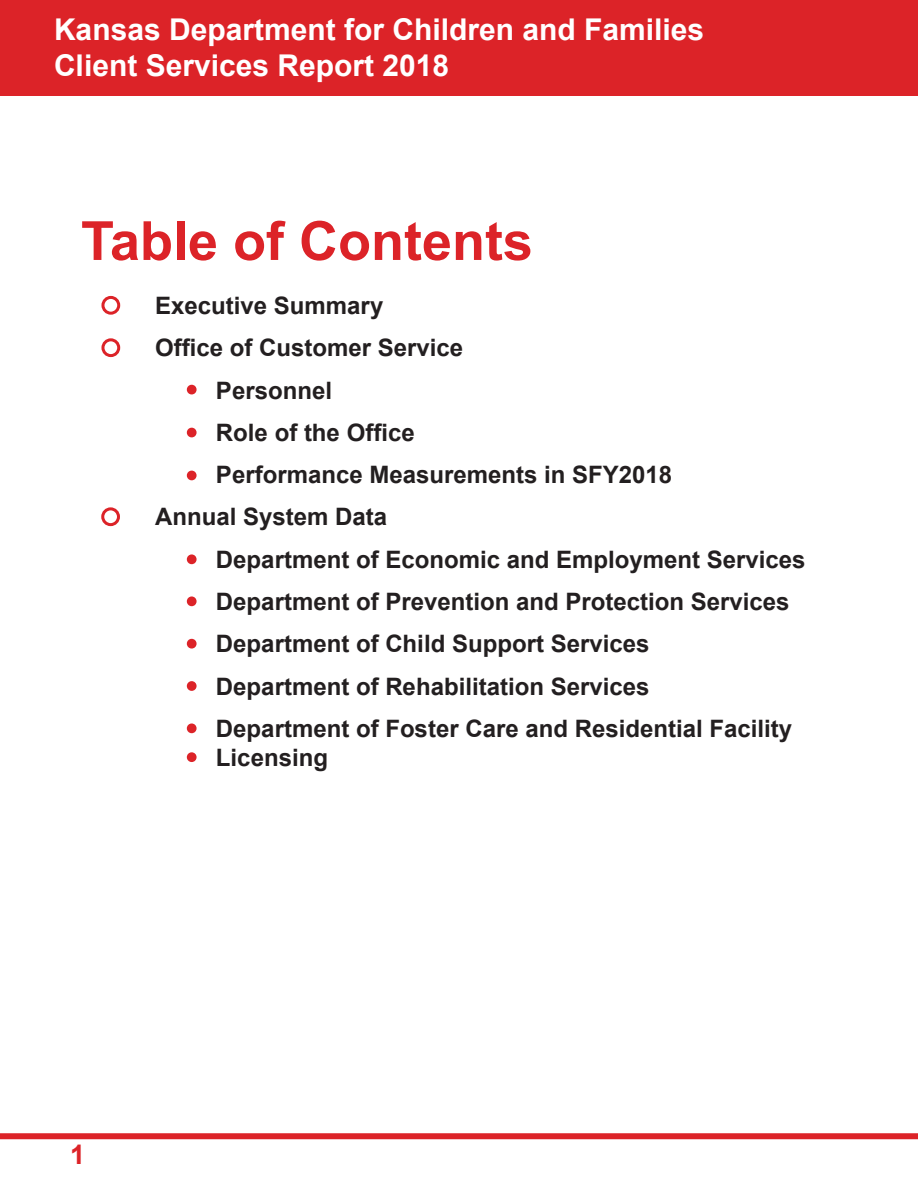
<style>
.page{position:relative;width:918px;height:1188px;background:#fff}
.page>*{position:absolute;margin:0;border:0;box-sizing:border-box;transform-origin:0 0}
.t1{font:700 54px "Arial";color:#dc2328}
.t2{font:700 30px/36px "Arial";color:#fff}
.t3{font:700 27px "Arial";color:#dc2328}
.Lbody{font:700 24px "Arial";color:#231f20}
</style>
<div class="page">
<div style="left:0;top:0;width:918px;height:95px;background:#dc2328"></div>
<div style="left:0;top:1133px;width:918px;height:6px;background:#dc2328"></div>
<div style="left:101px;top:296px;width:19px;height:19px;border:3px solid #dc2328;border-radius:50%"></div>
<div style="left:101px;top:338px;width:19px;height:19px;border:3px solid #dc2328;border-radius:50%"></div>
<div style="left:188px;top:386px;width:7px;height:7px;background:#dc2328;border-radius:50%"></div>
<div style="left:187px;top:385px;width:10px;height:9px;border:3px solid #dc2328;border-radius:50%"></div>
<div style="left:188px;top:429px;width:7px;height:7px;background:#dc2328;border-radius:50%"></div>
<div style="left:187px;top:428px;width:10px;height:9px;border:3px solid #dc2328;border-radius:50%"></div>
<div style="left:188px;top:472px;width:7px;height:7px;background:#dc2328;border-radius:50%"></div>
<div style="left:187px;top:471px;width:10px;height:9px;border:3px solid #dc2328;border-radius:50%"></div>
<div style="left:188px;top:556px;width:7px;height:7px;background:#dc2328;border-radius:50%"></div>
<div style="left:187px;top:554px;width:10px;height:10px;border:3px solid #dc2328;border-radius:50%"></div>
<div style="left:188px;top:598px;width:7px;height:7px;background:#dc2328;border-radius:50%"></div>
<div style="left:187px;top:596px;width:10px;height:10px;border:3px solid #dc2328;border-radius:50%"></div>
<div style="left:188px;top:640px;width:7px;height:7px;background:#dc2328;border-radius:50%"></div>
<div style="left:187px;top:639px;width:10px;height:10px;border:3px solid #dc2328;border-radius:50%"></div>
<div style="left:188px;top:683px;width:7px;height:6px;background:#dc2328;border-radius:50%"></div>
<div style="left:187px;top:681px;width:10px;height:10px;border:3px solid #dc2328;border-radius:50%"></div>
<div style="left:188px;top:725px;width:7px;height:7px;background:#dc2328;border-radius:50%"></div>
<div style="left:187px;top:723px;width:10px;height:10px;border:3px solid #dc2328;border-radius:50%"></div>
<div style="left:188px;top:754px;width:7px;height:7px;background:#dc2328;border-radius:50%"></div>
<div style="left:187px;top:752px;width:10px;height:10px;border:3px solid #dc2328;border-radius:50%"></div>
<div style="left:101px;top:507px;width:19px;height:19px;border:3px solid #dc2328;border-radius:50%"></div>
<p class="t2" style="left:54px;top:12px;width:652px">Kansas Department for Children and Families<br>Client Services Report 2018</p>
<h1 class="t1" style="left:81px;top:205px;width:454px">Table of Contents</h1>
<p class="Lbody" style="left:155px;top:290px;width:230px">Executive Summary</p>
<p class="Lbody" style="left:155px;top:332px;width:310px">Office of Customer Service</p>
<p class="Lbody" style="left:216px;top:374px;width:118px">Personnel</p>
<p class="Lbody" style="left:216px;top:416px;width:200px">Role of the Office</p>
<p class="Lbody" style="left:216px;top:459px;width:458px">Performance Measurements in SFY2018</p>
<p class="Lbody" style="left:155px;top:501px;width:234px">Annual System Data</p>
<p class="Lbody" style="left:216px;top:543px;width:591px">Department of Economic and Employment Services</p>
<p class="Lbody" style="left:216px;top:586px;width:575px">Department of Prevention and Protection Services</p>
<p class="Lbody" style="left:216px;top:628px;width:435px">Department of Child Support Services</p>
<p class="Lbody" style="left:216px;top:670px;width:435px">Department of Rehabilitation Services</p>
<p class="Lbody" style="left:216px;top:713px;width:578px">Department of Foster Care and Residential Facility</p>
<p class="Lbody" style="left:216px;top:741px;width:114px">Licensing</p>
<p class="t3" style="left:70px;top:1136px;width:17px">1</p>
</div>
